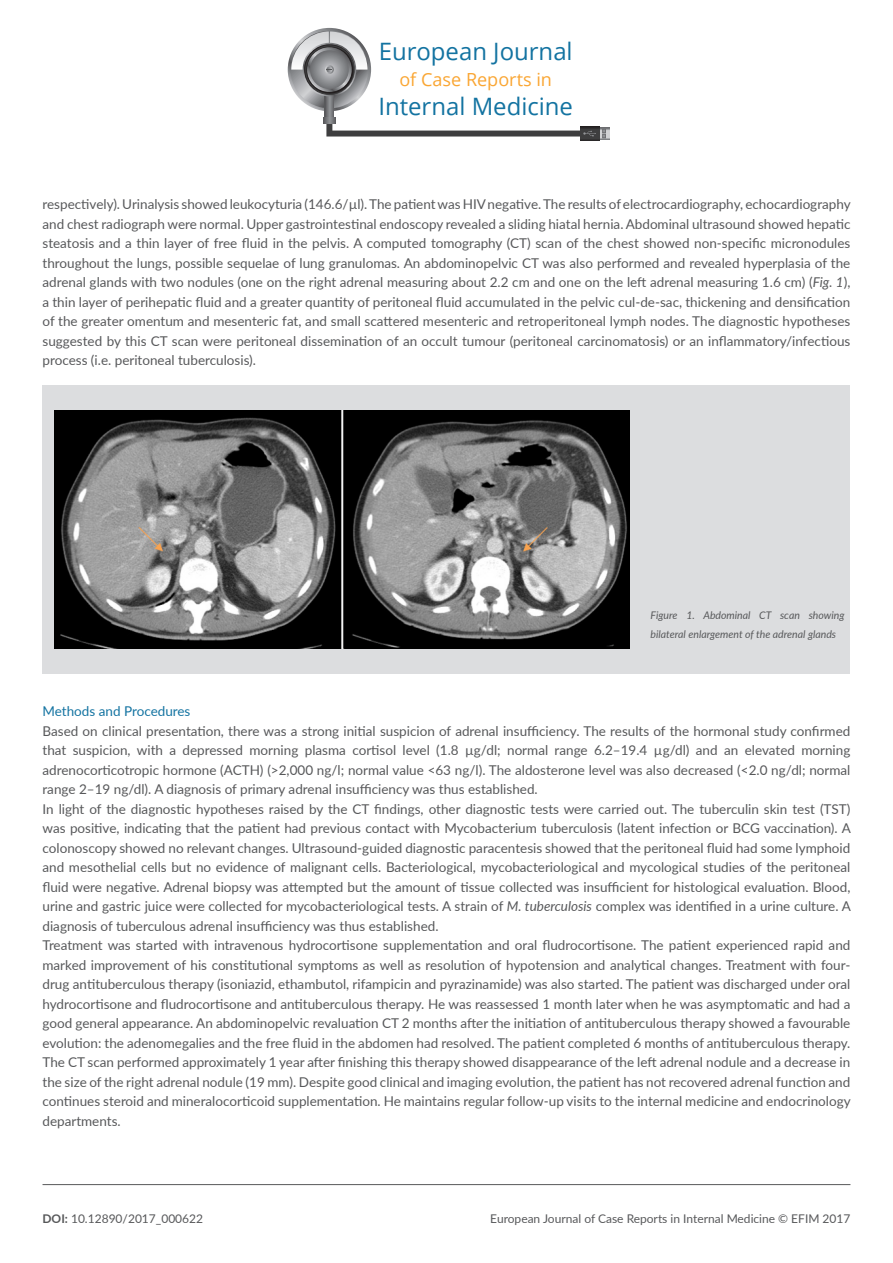
<style>
.page{position:relative;width:893px;height:1263px;background:#fff}
.page>*{position:absolute;margin:0;border:0;box-sizing:border-box;transform-origin:0 0}
.t1{font:24px "Open Sans";color:#1373a1}
.t2{font:18px "Open Sans";color:#faa633}
.TESTO_ARTICOLO{font:13.5px/19.5px "Lato";color:#57585a;text-align:justify}
.TESTO_ARTICOLO-2{font:13.5px "Lato";color:#1373a1}
.t3{font:12px "Lato";color:#57585a}
.DIDASCALIA{font:italic 10.5px/19.5px "Lato";color:#57585a}
.s1{font-style:italic}
.s2{font-weight:700}
</style>
<div class="page">
<svg style="left:288px;top:28px;width:83px;height:83px"></svg>
<svg style="left:291px;top:31px;width:77px;height:77px"></svg>
<svg style="left:325px;top:96px;width:9px;height:21px"></svg>
<svg style="left:303px;top:43px;width:53px;height:53px"></svg>
<svg style="left:304px;top:44px;width:51px;height:51px"></svg>
<svg style="left:307px;top:47px;width:45px;height:45px"></svg>
<svg style="left:310px;top:50px;width:39px;height:39px"></svg>
<svg style="left:291px;top:31px;width:76px;height:43px"></svg>
<svg style="left:600px;top:128px;width:10px;height:11px"></svg>
<svg style="left:603px;top:129px;width:2px;height:9px"></svg>
<svg style="left:580px;top:126px;width:20px;height:15px"></svg>
<svg style="left:323px;top:117px;width:273px;height:20px"></svg>
<hr style="left:43px;top:1184px;width:807px;height:1px;background:#57585a">
<div style="left:43px;top:385px;width:807px;height:289px;background:#dcdddf"></div>
<img style="left:54px;top:410px;width:575px;height:238px">
<h1 class="t1" style="left:379px;top:35px;width:196px">European Journal</h1>
<h2 class="t2" style="left:399px;top:67px;width:154px">of Case Reports in</h2>
<h1 class="t1" style="left:378px;top:89px;width:196px">Internal Medicine</h1>
<p class="TESTO_ARTICOLO" style="left:43px;top:194px;width:810px">respectively). Urinalysis showed leukocyturia (146.6/µl). The patient was HIV negative. The results of electrocardiography, echocardiography and chest radiograph were normal. Upper gastrointestinal endoscopy revealed a sliding hiatal hernia. Abdominal ultrasound showed hepatic steatosis and a thin layer of free fluid in the pelvis. A computed tomography (CT) scan of the chest showed non-specific micronodules throughout the lungs, possible sequelae of lung granulomas. An abdominopelvic CT was also performed and revealed hyperplasia of the adrenal glands with two nodules (one on the right adrenal measuring about 2.2 cm and one on the left adrenal measuring 1.6 cm) (<span class="s1">Fig. 1</span>), a thin layer of perihepatic fluid and a greater quantity of peritoneal fluid accumulated in the pelvic cul-de-sac, thickening and densification of the greater omentum and mesenteric fat, and small scattered mesenteric and retroperitoneal lymph nodes. The diagnostic hypotheses suggested by this CT scan were peritoneal dissemination of an occult tumour (peritoneal carcinomatosis) or an inflammatory/infectious process (i.e. peritoneal tuberculosis).</p>
<p class="DIDASCALIA" style="left:651px;top:605px;width:195px">Figure 1. Abdominal CT scan showing bilateral enlargement of the adrenal glands</p>
<p class="TESTO_ARTICOLO-2" style="left:43px;top:702px;width:149px">Methods and Procedures</p>
<p class="TESTO_ARTICOLO" style="left:43px;top:720px;width:809px">Based on clinical presentation, there was a strong initial suspicion of adrenal insufficiency. The results of the hormonal study confirmed that suspicion, with a depressed morning plasma cortisol level (1.8 µg/dl; normal range 6.2–19.4 µg/dl) and an elevated morning adrenocorticotropic hormone (ACTH) (&gt;2,000 ng/l; normal value &lt;63 ng/l). The aldosterone level was also decreased (&lt;2.0 ng/dl; normal range 2–19 ng/dl). A diagnosis of primary adrenal insufficiency was thus established.</p>
<p class="TESTO_ARTICOLO" style="left:43px;top:798px;width:810px">In light of the diagnostic hypotheses raised by the CT findings, other diagnostic tests were carried out. The tuberculin skin test (TST) was positive, indicating that the patient had previous contact with Mycobacterium tuberculosis (latent infection or BCG vaccination). A colonoscopy showed no relevant changes. Ultrasound-guided diagnostic paracentesis showed that the peritoneal fluid had some lymphoid and mesothelial cells but no evidence of malignant cells. Bacteriological, mycobacteriological and mycological studies of the peritoneal fluid were negative. Adrenal biopsy was attempted but the amount of tissue collected was insufficient for histological evaluation. Blood, urine and gastric juice were collected for mycobacteriological tests. A strain of <span class="s1">M. tuberculosis</span> complex was identified in a urine culture. A diagnosis of tuberculous adrenal insufficiency was thus established.</p>
<p class="TESTO_ARTICOLO" style="left:43px;top:935px;width:810px">Treatment was started with intravenous hydrocortisone supplementation and oral fludrocortisone. The patient experienced rapid and marked improvement of his constitutional symptoms as well as resolution of hypotension and analytical changes. Treatment with four&shy;drug antituberculous therapy (isoniazid, ethambutol, rifampicin and pyrazinamide) was also started. The patient was discharged under oral hydrocortisone and fludrocortisone and antituberculous therapy. He was reassessed 1 month later when he was asymptomatic and had a good general appearance. An abdominopelvic revaluation CT 2 months after the initiation of antituberculous therapy showed a favourable evolution: the adenomegalies and the free fluid in the abdomen had resolved. The patient completed 6 months of antituberculous therapy.<br>The CT scan performed approximately 1 year after finishing this therapy showed disappearance of the left adrenal nodule and a decrease in the size of the right adrenal nodule (19 mm). Despite good clinical and imaging evolution, the patient has not recovered adrenal function and continues steroid and mineralocorticoid supplementation. He maintains regular follow-up visits to the internal medicine and endocrinology departments.</p>
<p class="t3" style="left:43px;top:1210px;width:162px"><span class="s2">DOI:</span> 10.12890/2017_000622</p>
<p class="t3" style="left:490px;top:1210px;width:362px">European Journal of Case Reports in Internal Medicine © EFIM 2017</p>
</div>
